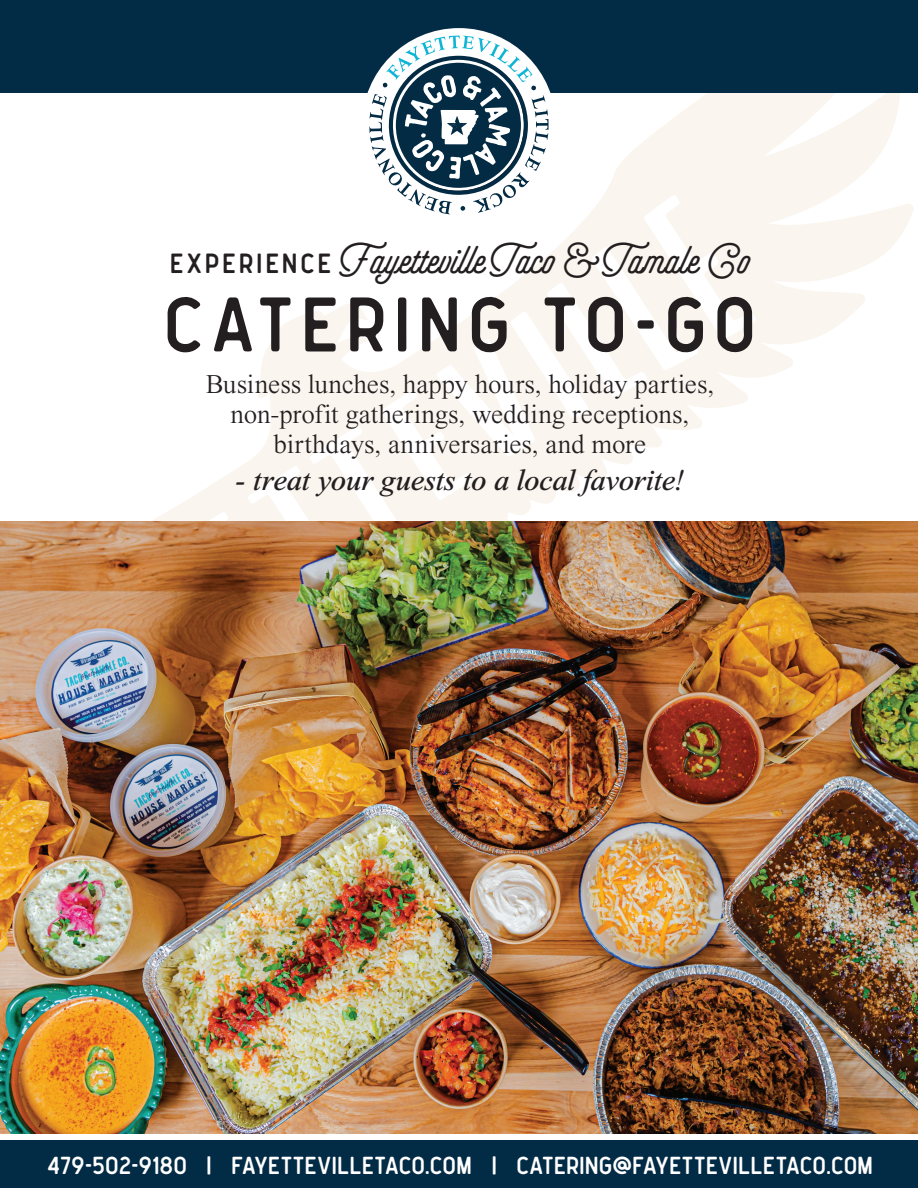
<style>
.page{position:relative;width:918px;height:1188px;background:#fff}
.page>*{position:absolute;margin:0;border:0;box-sizing:border-box;transform-origin:0 0}
.t1{font:75px "Oregon";letter-spacing:.08em;color:#231f20}
.t2{font:900 44.7px "Selfie";letter-spacing:.02em;color:#231f20}
.t3{font:italic 600 30px "Times Now";letter-spacing:-.01em;color:#231f20}
.t4{font:300 27px/30px "Times Now";color:#231f20;text-align:center}
.t5{font:24px "Oregon";letter-spacing:-.005em;color:#fff}
.s1{font-family:"Oregon";font-weight:400;font-size:27px}
</style>
<div class="page">
<svg style="left:152px;top:93px;width:762px;height:428px"></svg>
<div style="left:0;top:0;width:918px;height:93px;background:#022b45"></div>
<img style="left:0;top:521px;width:918px;height:613px">
<div style="left:0;top:1140px;width:918px;height:48px;background:#022b45"></div>
<div style="left:362px;top:28px;width:194px;height:194px;background:#fff;border-radius:50%"></div>
<svg style="left:369px;top:36px;width:180px;height:178px"></svg>
<h2 class="t2" style="left:170px;top:232px;width:582px"><span class="s1">EXPERIENCE</span> Fayetteville Taco &amp; Tamale Co</h2>
<h1 class="t1" style="left:164px;top:283px;width:594px">CATERING TO-GO</h1>
<p class="t4" style="left:206px;top:369px;width:510px">Business lunches, happy hours, holiday parties, non-profit gatherings, wedding receptions, birthdays, anniversaries, and more</p>
<p class="t3" style="left:236px;top:464px;width:450px">- treat your guests to a local favorite!</p>
<p class="t5" style="left:47px;top:1152px;width:828px">479-502-9180 | FAYETTEVILLETACO.COM | CATERING@FAYETTEVILLETACO.COM</p>
</div>
